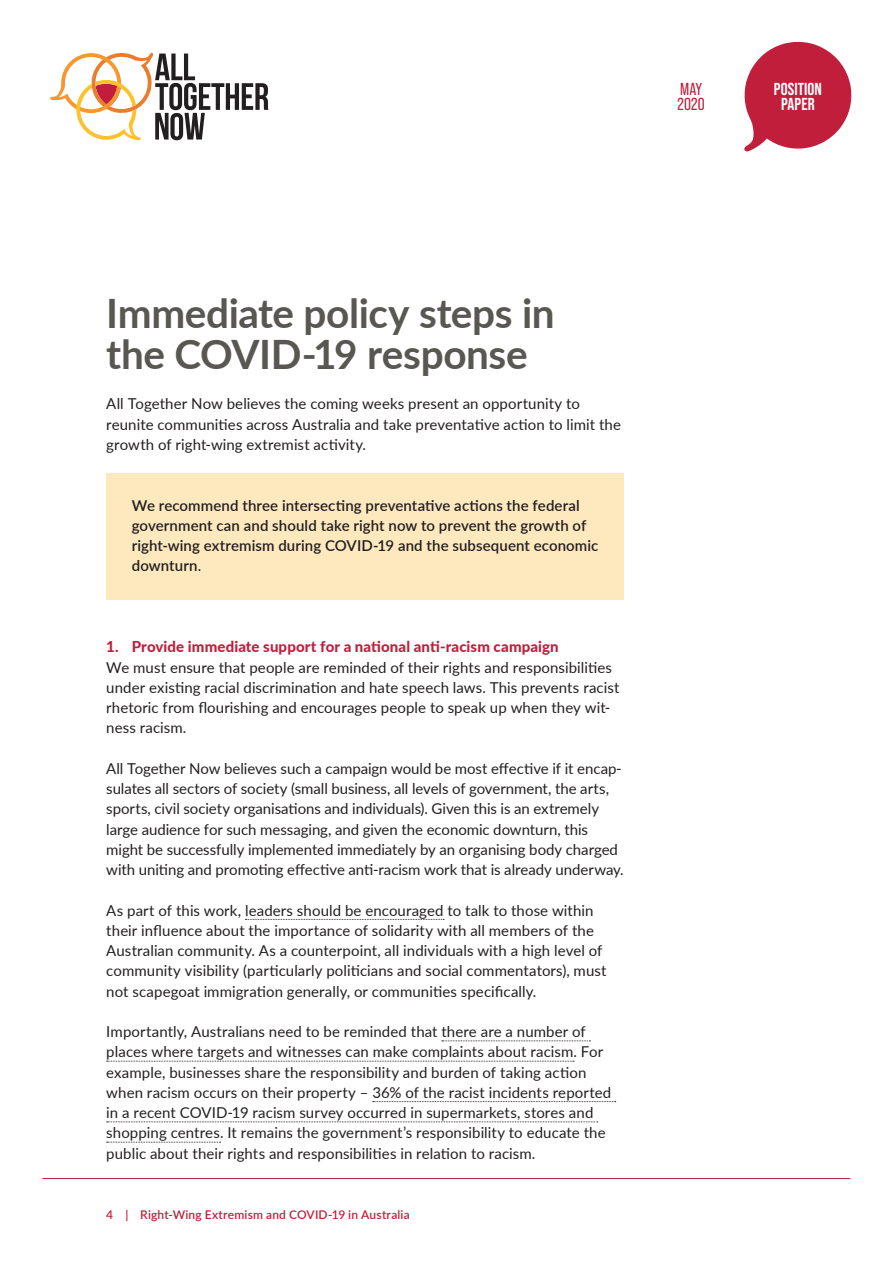
<style>
.page{position:relative;width:893px;height:1263px;background:#fff}
.page>*{position:absolute;margin:0;border:0;box-sizing:border-box;transform-origin:0 0}
.HEAD_A{font:700 40.5px/40.5px "Lato";letter-spacing:-.01em;color:#585752}
.t1{font:700 17.4px/14.5px "Bebas Neue Pro";letter-spacing:.005em;color:#fff;text-align:center}
.t2{font:17.4px/14.5px "Bebas Neue Pro";letter-spacing:.01em;color:#c11e3c}
.BODY{font:15px/20.2px "Lato";letter-spacing:.005em;color:#231f20}
.BODY_last{font:15px/20.2px "Lato";letter-spacing:.005em;color:#231f20}
.RECOMMENDATION{font:600 15px/20.2px "Lato";letter-spacing:.01em;color:#231f20}
.HEAD_B_numbers{font:800 15px "Lato";letter-spacing:.01em;color:#c11e3c}
.t3{font:600 12px "Lato";letter-spacing:.015em;color:#c11e3c}
.s1{font-weight:500}
</style>
<div class="page">
<hr style="left:43px;top:1178px;width:807px;height:1px;background:#c11e3c">
<svg style="left:50px;top:52px;width:218px;height:88px"></svg>
<svg style="left:744px;top:41px;width:108px;height:111px"></svg>
<div style="left:106px;top:473px;width:518px;height:127px;background:#fee9bf"></div>
<svg style="left:245px;top:919px;width:199px;height:1px"></svg>
<svg style="left:442px;top:1040px;width:148px;height:1px"></svg>
<svg style="left:107px;top:1061px;width:467px;height:1px"></svg>
<svg style="left:373px;top:1101px;width:243px;height:1px"></svg>
<svg style="left:107px;top:1121px;width:491px;height:1px"></svg>
<svg style="left:107px;top:1142px;width:114px;height:1px"></svg>
<p class="t2" style="left:678px;top:82px;width:29px">MAY<br>2020</p>
<p class="t1" style="left:774px;top:82px;width:49px">POSITION<br>PAPER</p>
<p class="HEAD_A" style="left:106px;top:291px;width:450px">Immediate policy steps in the COVID-19 response</p>
<p class="BODY" style="left:106px;top:393px;width:516px">All Together Now believes the coming weeks present an opportunity to reunite communities across Australia and take preventative action to limit the growth of right-wing extremist activity.</p>
<p class="RECOMMENDATION" style="left:132px;top:494px;width:468px">We recommend three intersecting preventative actions the federal government can and should take right now to prevent the growth of right-wing extremism during COVID-19 and the subsequent economic downturn<span class="s1">.</span></p>
<p class="HEAD_B_numbers" style="left:106px;top:636px;width:454px">1. Provide immediate support for a national anti-racism campaign</p>
<p class="BODY" style="left:106px;top:656px;width:515px">We must ensure that people are reminded of their rights and responsibilities under existing racial discrimination and hate speech laws. This prevents racist rhetoric from flourishing and encourages people to speak up when they wit&shy;ness racism.</p>
<p class="BODY" style="left:106px;top:758px;width:519px">All Together Now believes such a campaign would be most effective if it encap&shy;sulates all sectors of society (small business, all levels of government, the arts, sports, civil society organisations and individuals). Given this is an extremely large audience for such messaging, and given the economic downturn, this might be successfully implemented immediately by an organising body charged with uniting and promoting effective anti-racism work that is already underway.</p>
<p class="BODY" style="left:106px;top:899px;width:502px">As part of this work, leaders should be encouraged to talk to those within their influence about the importance of solidarity with all members of the Australian community. As a counterpoint, all individuals with a high level of community visibility (particularly politicians and social commentators), must not scapegoat immigration generally, or communities specifically.</p>
<p class="BODY_last" style="left:106px;top:1021px;width:506px">Importantly, Australians need to be reminded that there are a number of places where targets and witnesses can make complaints about racism. For example, businesses share the responsibility and burden of taking action when racism occurs on their property – 36% of the racist incidents reported in a recent COVID-19 racism survey occurred in supermarkets, stores and shopping centres. It remains the government’s responsibility to educate the public about their rights and responsibilities in relation to racism.</p>
<p class="t3" style="left:106px;top:1206px;width:305px">4 | Right-Wing Extremism and COVID-19 in Australia</p>
</div>
